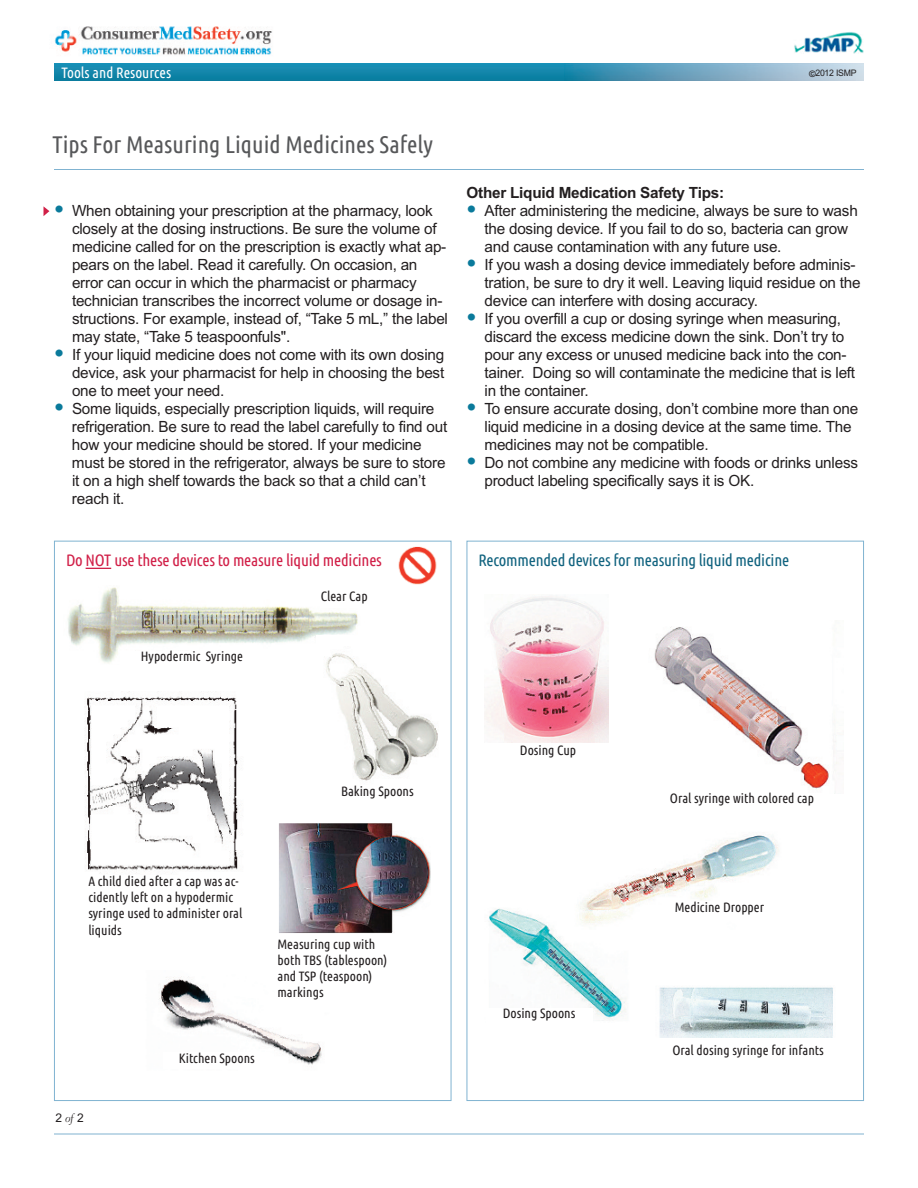
<style>
.page{position:relative;width:918px;height:1188px;background:#fff}
.page>*{position:absolute;margin:0;border:0;box-sizing:border-box;transform-origin:0 0}
.t1{font:24px "Ubuntu Condensed";color:#57585a}
.t2{font:16.5px "Ubuntu Condensed";letter-spacing:-.015em;color:#d12048}
.t3{font:16.5px "Ubuntu Condensed";letter-spacing:-.015em;color:#11637f}
.t4{font:15.45px/18px "Arial";letter-spacing:-.015em;color:#231f20}
.t5{font:700 15.45px "Arial";letter-spacing:-.015em;color:#231f20}
.t6{font:15px "Ubuntu Condensed";color:#fff}
.t7{font:13.5px/16.2px "Ubuntu Condensed";color:#231f20}
.t8{font:12px "Arial";color:#231f20}
.t9{font:9px "Arial";letter-spacing:-.035em;color:#231f20}
.s1{font-weight:700}
.s2{font-size:28.5px;color:#0a7a9b}
.s3{font-family:"Fairfield LH";font-weight:300;font-style:italic}
</style>
<div class="page">
<img style="left:654px;top:627px;width:189px;height:167px">
<img style="left:484px;top:595px;width:125px;height:147px">
<img style="left:489px;top:908px;width:137px;height:113px">
<img style="left:561px;top:835px;width:218px;height:95px">
<img style="left:68px;top:587px;width:290px;height:76px">
<img style="left:85px;top:696px;width:155px;height:177px">
<img style="left:317px;top:650px;width:121px;height:131px">
<img style="left:159px;top:976px;width:163px;height:89px">
<svg style="left:44px;top:207px;width:5px;height:9px"></svg>
<div style="left:54px;top:63px;width:810px;height:18px;background:#1486ab"></div>
<img style="left:54px;top:26px;width:218px;height:29px">
<img style="left:794px;top:32px;width:70px;height:22px">
<img style="left:564px;top:63px;width:300px;height:18px">
<hr style="left:54px;top:169px;width:810px;height:1px;background:#80b3d1">
<svg style="left:86px;top:568px;width:25px;height:1px"></svg>
<hr style="left:54px;top:1134px;width:810px;height:1px;background:#80b3d1">
<img style="left:659px;top:987px;width:174px;height:50px">
<img style="left:279px;top:823px;width:152px;height:110px">
<div style="left:486px;top:1008px;width:106px;height:16px;background:#fff"></div>
<div style="left:666px;top:901px;width:107px;height:17px;background:#fff"></div>
<div style="left:658px;top:793px;width:168px;height:17px;background:#fff"></div>
<div style="left:164px;top:1052px;width:106px;height:17px;background:#fff"></div>
<div style="left:278px;top:938px;width:117px;height:72px;background:#fff"></div>
<div style="left:125px;top:651px;width:135px;height:17px;background:#fff"></div>
<div style="left:321px;top:591px;width:58px;height:17px;background:#fff"></div>
<div style="left:316px;top:635px;width:37px;height:11px;background:#fff"></div>
<img style="left:398px;top:547px;width:39px;height:38px">
<p class="t6" style="left:62px;top:63px;width:111px">Tools and Resources</p>
<p class="t9" style="left:809px;top:68px;width:49px"><span class="s1">©</span>2012 ISMP</p>
<h1 class="t1" style="left:52px;top:130px;width:382px">Tips For Measuring Liquid Medicines Safely</h1>
<p class="t4" style="left:72px;top:202px;width:378px;text-indent:-18px"><span class="s2">•</span> When obtaining your prescription at the pharmacy, look closely at the dosing instructions. Be sure the volume of medicine called for on the prescription is exactly what ap&shy;pears on the label. Read it carefully. On occasion, an error can occur in which the pharmacist or pharmacy technician transcribes the incorrect volume or dosage in&shy;structions. For example, instead of, “Take 5 mL,” the label may state, “Take 5 teaspoonfuls".</p>
<p class="t4" style="left:72px;top:346px;width:374px;text-align:justify;text-indent:-18px"><span class="s2">•</span> If your liquid medicine does not come with its own dosing device, ask your pharmacist for help in choosing the best one to meet your need.</p>
<p class="t4" style="left:72px;top:400px;width:377px;text-indent:-18px"><span class="s2">•</span> Some liquids, especially prescription liquids, will require refrigeration. Be sure to read the label carefully to find out how your medicine should be stored. If your medicine must be stored in the refrigerator, always be sure to store it on a high shelf towards the back so that a child can’t reach it.</p>
<p class="t5" style="left:466px;top:184px;width:259px">Other Liquid Medication Safety Tips:</p>
<p class="t4" style="left:485px;top:202px;width:375px;text-indent:-18px"><span class="s2">•</span> After administering the medicine, always be sure to wash the dosing device. If you fail to do so, bacteria can grow and cause contamination with any future use.</p>
<p class="t4" style="left:484px;top:256px;width:378px;text-indent:-18px"><span class="s2">•</span> If you wash a dosing device immediately before adminis&shy;tration, be sure to dry it well. Leaving liquid residue on the device can interfere with dosing accuracy.</p>
<p class="t4" style="left:484px;top:310px;width:372px;text-indent:-18px"><span class="s2">•</span> If you overfill a cup or dosing syringe when measuring, discard the excess medicine down the sink. Don’t try to pour any excess or unused medicine back into the con&shy;tainer. Doing so will contaminate the medicine that is left in the container.</p>
<p class="t4" style="left:484px;top:400px;width:375px;text-indent:-18px"><span class="s2">•</span> To ensure accurate dosing, don’t combine more than one liquid medicine in a dosing device at the same time. The medicines may not be compatible.</p>
<p class="t4" style="left:484px;top:454px;width:375px;text-indent:-18px"><span class="s2">•</span> Do not combine any medicine with foods or drinks unless product labeling specifically says it is OK.</p>
<p class="t2" style="left:66px;top:550px;width:317px">Do NOT use these devices to measure liquid medicines</p>
<p class="t3" style="left:478px;top:550px;width:312px">Recommended devices for measuring liquid medicine</p>
<p class="t7" style="left:141px;top:648px;width:104px">Hypodermic Syringe</p>
<p class="t7" style="left:321px;top:588px;width:48px">Clear Cap</p>
<p class="t7" style="left:341px;top:783px;width:74px">Baking Spoons</p>
<p class="t7" style="left:88px;top:873px;width:156px">A child died after a cap was ac&shy;cidently left on a hypodermic syringe used to administer oral liquids</p>
<p class="t8" style="left:56px;top:1111px;width:30px">2<span class="s3">of</span>2</p>
<p class="t7" style="left:179px;top:1049px;width:78px">Kitchen Spoons</p>
<p class="t7" style="left:278px;top:935px;width:111px">Measuring cup with both TBS (tablespoon) and TSP (teaspoon) markings</p>
<p class="t7" style="left:520px;top:742px;width:58px">Dosing Cup</p>
<p class="t7" style="left:503px;top:1005px;width:74px">Dosing Spoons</p>
<p class="t7" style="left:670px;top:790px;width:146px">Oral syringe with colored cap</p>
<p class="t7" style="left:675px;top:899px;width:91px">Medicine Dropper</p>
<p class="t7" style="left:672px;top:1041px;width:153px">Oral dosing syringe for infants</p>
</div>
